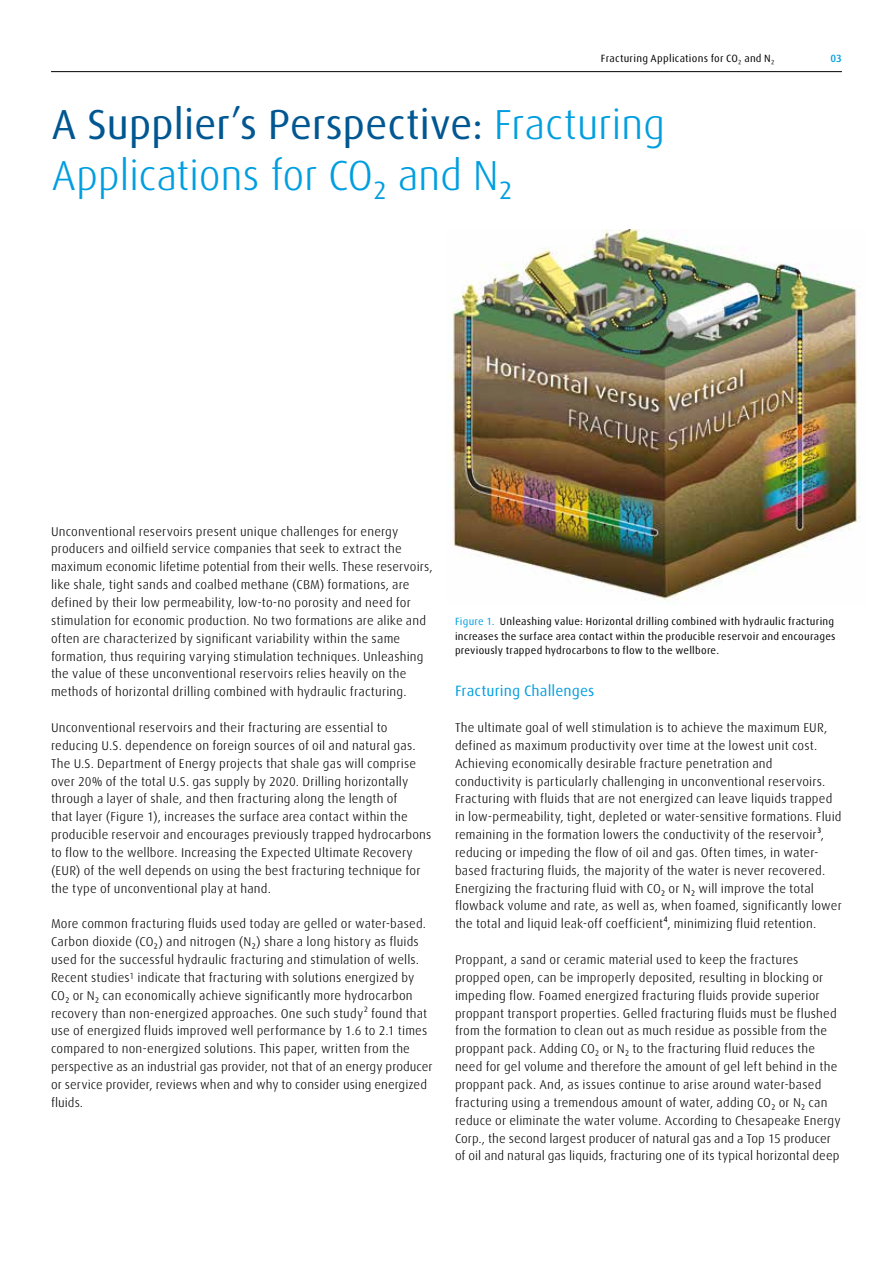
<style>
.page{position:relative;width:893px;height:1263px;background:#fff}
.page>*{position:absolute;margin:0;border:0;box-sizing:border-box;transform-origin:0 0}
.t1{font:300 42px/50.4px "Linde Dax Global";letter-spacing:-.01em;color:#009ee0}
.t2{font:15px "Linde Dax Global";letter-spacing:.005em;color:#009ee0}
.t3{font:300 12.75px/17.9px "Linde Dax Global";letter-spacing:.01em;color:#000}
.t4{font:10.5px/14.7px "Linde Dax Global";letter-spacing:.02em;color:#000}
.t5{font:500 10.5px "Linde Dax Global";color:#009ee0}
.s1{font-weight:300}
.s2{font-weight:400;color:#005791}
.s3{color:#009ee0}
.s4{font-weight:400}
</style>
<div class="page">
<hr style="left:51px;top:71px;width:791px;height:1px;background:#000">
<img style="left:451px;top:229px;width:410px;height:372px">
<p class="t4" style="left:601px;top:51px;width:175px">Fracturing Applications for CO<span class="s1">₂</span> and N<span class="s1">₂</span></p>
<p class="t5" style="left:830px;top:52px;width:13px">03</p>
<h1 class="t1" style="left:51px;top:100px;width:615px"><span class="s2">A Supplier’s Perspective:</span> Fracturing<br>Applications for CO₂ and N₂</h1>
<p class="t3" style="left:51px;top:522px;width:383px">Unconventional reservoirs present unique challenges for energy producers and oilfield service companies that seek to extract the maximum economic lifetime potential from their wells. These reservoirs, like shale, tight sands and coalbed methane (CBM) formations, are defined by their low permeability, low-to-no porosity and need for stimulation for economic production. No two formations are alike and often are characterized by significant variability within the same formation, thus requiring varying stimulation techniques. Unleashing the value of these unconventional reservoirs relies heavily on the methods of horizontal drilling combined with hydraulic fracturing.</p>
<p class="t3" style="left:51px;top:719px;width:382px">Unconventional reservoirs and their fracturing are essential to reducing U.S. dependence on foreign sources of oil and natural gas.<br>The U.S. Department of Energy projects that shale gas will comprise over 20% of the total U.S. gas supply by 2020. Drilling horizontally through a layer of shale, and then fracturing along the length of<br>that layer (Figure 1), increases the surface area contact within the producible reservoir and encourages previously trapped hydrocarbons to flow to the wellbore. Increasing the Expected Ultimate Recovery (EUR) of the well depends on using the best fracturing technique for the type of unconventional play at hand.</p>
<p class="t3" style="left:51px;top:915px;width:383px">More common fracturing fluids used today are gelled or water-based.<br>Carbon dioxide (CO₂) and nitrogen (N₂) share a long history as fluids used for the successful hydraulic fracturing and stimulation of wells.<br>Recent studies<sup>1</sup> indicate that fracturing with solutions energized by CO₂ or N₂ can economically achieve significantly more hydrocarbon recovery than non-energized approaches. One such study² found that use of energized fluids improved well performance by 1.6 to 2.1 times compared to non-energized solutions. This paper, written from the perspective as an industrial gas provider, not that of an energy producer or service provider, reviews when and why to consider using energized fluids.</p>
<p class="t4" style="left:455px;top:614px;width:382px"><span class="s3">Figure 1.</span> Unleashing value: Horizontal drilling combined with hydraulic fracturing increases the surface area contact within the producible reservoir and encourages previously trapped hydrocarbons to flow to the wellbore.</p>
<p class="t2" style="left:455px;top:682px;width:141px">Fracturing Challenges</p>
<p class="t3" style="left:455px;top:719px;width:388px">The ultimate goal of well stimulation is to achieve the maximum EUR, defined as maximum productivity over time at the lowest unit cost.<br>Achieving economically desirable fracture penetration and conductivity is particularly challenging in unconventional reservoirs.<br>Fracturing with fluids that are not energized can leave liquids trapped in low-permeability, tight, depleted or water-sensitive formations. Fluid remaining in the formation lowers the conductivity of the reservoir<span class="s4">³</span>, reducing or impeding the flow of oil and gas. Often times, in water&shy;based fracturing fluids, the majority of the water is never recovered.<br>Energizing the fracturing fluid with CO₂ or N₂ will improve the total flowback volume and rate, as well as, when foamed, significantly lower the total and liquid leak-off coefficient<span class="s4">⁴</span>, minimizing fluid retention.</p>
<p class="t3" style="left:455px;top:951px;width:387px">Proppant, a sand or ceramic material used to keep the fractures propped open, can be improperly deposited, resulting in blocking or impeding flow. Foamed energized fracturing fluids provide superior proppant transport properties. Gelled fracturing fluids must be flushed from the formation to clean out as much residue as possible from the proppant pack. Adding CO₂ or N₂ to the fracturing fluid reduces the need for gel volume and therefore the amount of gel left behind in the proppant pack. And, as issues continue to arise around water-based fracturing using a tremendous amount of water, adding CO₂ or N₂ can reduce or eliminate the water volume. According to Chesapeake Energy Corp., the second largest producer of natural gas and a Top 15 producer of oil and natural gas liquids, fracturing one of its typical horizontal deep</p>
</div>
